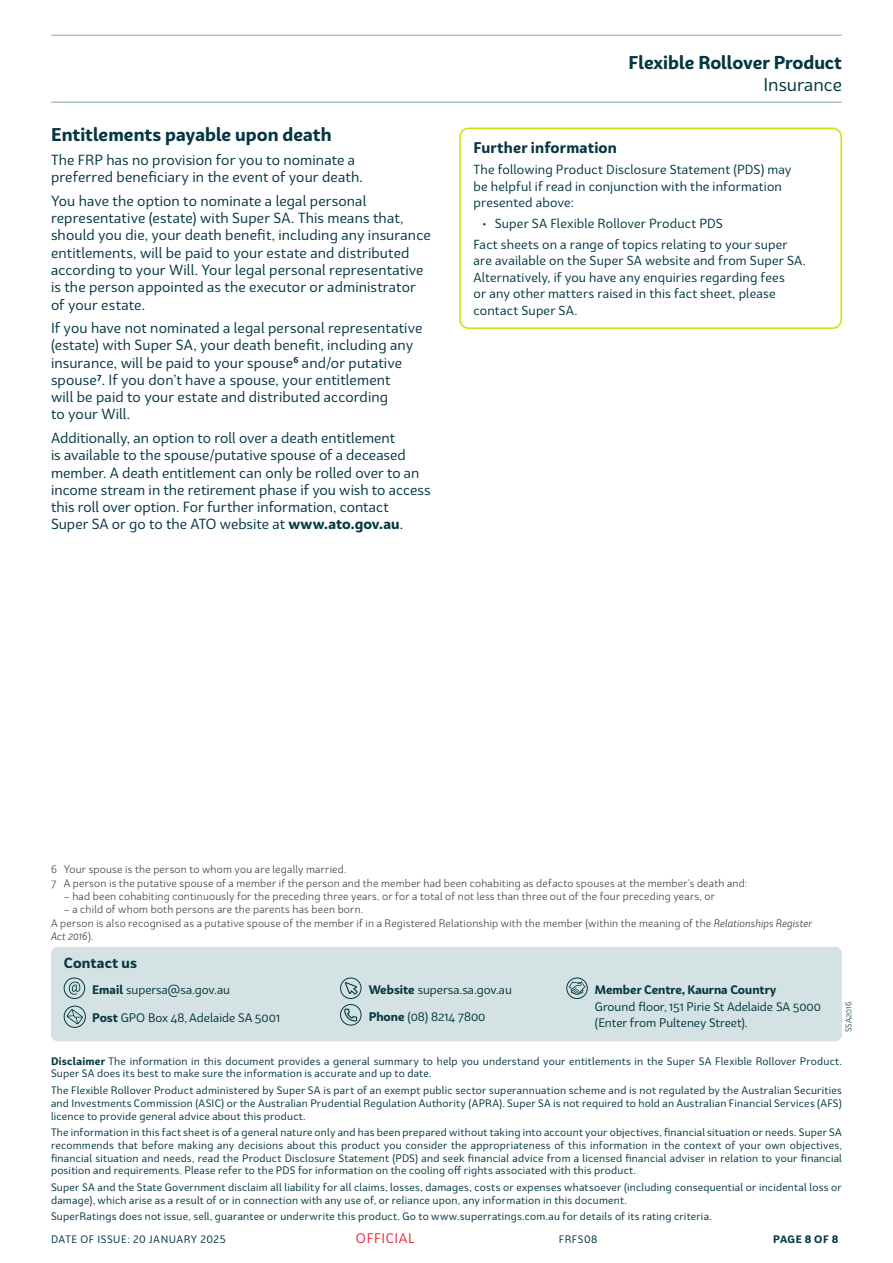
<style>
.page{position:relative;width:893px;height:1263px;background:#fff}
.page>*{position:absolute;margin:0;border:0;box-sizing:border-box;transform-origin:0 0}
.t1{font:700 18px "Bw Surco";color:#053742}
.t2{font:18px "Bw Surco";color:#053742}
.t3{font:700 15px "Bw Surco";letter-spacing:.01em;color:#053742}
.t4{font:14.25px/17.2px "Bw Surco";letter-spacing:.005em;color:#053742}
.t5{font:700 14.25px "Bw Surco";letter-spacing:.01em;color:#053742}
.t6{font:13.5px "Bw Surco";letter-spacing:.045em;color:#ee283b}
.t7{font:12.75px/16.5px "Bw Surco";letter-spacing:.015em;color:#053742}
.t8{font:12px/16.5px "Bw Surco";color:#053742}
.t9{font:700 12px "Bw Surco";color:#053742}
.t10{font:10.5px/12.6px "Bw Surco";letter-spacing:.02em;color:#053742}
.t11{font:10.5px/14.7px "Bw Surco";letter-spacing:.02em;color:#333}
.t12{font:italic 10.5px "Bw Surco";letter-spacing:.015em;color:#333}
.t13{font:700 10.5px "Bw Surco";letter-spacing:.045em;color:#053742}
.t14{font:8.25px "Bw Surco";letter-spacing:.025em;color:#053742}
.s1{font-weight:700}
.s2{font-style:italic}
.s3{font-style:normal}
</style>
<div class="page">
<hr style="left:52px;top:35px;width:789px;height:1px;background:#abc5c7">
<hr style="left:52px;top:101px;width:789px;height:2px;background:#abc5c7">
<div style="left:51px;top:947px;width:791px;height:94px;background:#d5e2e3;border-radius:7px"></div>
<svg style="left:69px;top:982px;width:11px;height:13px"></svg>
<div style="left:64px;top:977px;width:21px;height:22px;border:1px solid #053742;border-radius:50%"></div>
<div style="left:340px;top:977px;width:21px;height:22px;border:1px solid #053742;border-radius:50%"></div>
<svg style="left:344px;top:981px;width:15px;height:14px"></svg>
<div style="left:566px;top:977px;width:22px;height:22px;border:1px solid #053742;border-radius:50%"></div>
<svg style="left:568px;top:981px;width:18px;height:14px"></svg>
<div style="left:64px;top:1006px;width:22px;height:22px;border:1px solid #053742;border-radius:50%"></div>
<svg style="left:66px;top:1009px;width:17px;height:15px"></svg>
<div style="left:340px;top:1004px;width:21px;height:21px;border:1px solid #053742;border-radius:50%"></div>
<svg style="left:344px;top:1008px;width:14px;height:14px"></svg>
<div style="left:459px;top:128px;width:383px;height:201px;border:2px solid #c4e500;border-radius:9px"></div>
<h1 class="t1" style="left:51px;top:122px;width:282px">Entitlements payable upon death</h1>
<h3 class="t4" style="left:51px;top:151px;width:313px">The FRP has no provision for you to nominate a preferred beneficiary in the event of your death.</h3>
<p class="t4" style="left:51px;top:192px;width:381px">You have the option to nominate a legal personal representative (estate) with Super SA. This means that, should you die, your death benefit, including any insurance entitlements, will be paid to your estate and distributed according to your Will. Your legal personal representative is the person appointed as the executor or administrator of your estate.</p>
<p class="t4" style="left:51px;top:319px;width:373px">If you have not nominated a legal personal representative (estate) with Super SA, your death benefit, including any insurance, will be paid to your spouse<sup>6</sup> and/or putative spouse<sup>7</sup>. If you don’t have a spouse, your entitlement<br>will be paid to your estate and distributed according<br>to your Will.</p>
<p class="t4" style="left:51px;top:429px;width:381px">Additionally, an option to roll over a death entitlement<br>is available to the spouse/putative spouse of a deceased member. A death entitlement can only be rolled over to an income stream in the retirement phase if you wish to access this roll over option. For further information, contact<br>Super SA or go to the ATO website at <span class="s1">www.ato.gov.au</span>.</p>
<h1 class="t1" style="left:629px;top:50px;width:215px">Flexible Rollover Product</h1>
<h1 class="t2" style="left:763px;top:72px;width:80px">Insurance</h1>
<h2 class="t3" style="left:473px;top:137px;width:145px">Further information</h2>
<p class="t7" style="left:473px;top:161px;width:320px">The following Product Disclosure Statement (PDS) may be helpful if read in conjunction with the information presented above:</p>
<p class="t7" style="left:473px;top:213px;width:316px;line-height:20.7px;text-indent:9px">• Super SA Flexible Rollover Product PDS<br>Fact sheets on a range of topics relating to your super</p>
<p class="t7" style="left:473px;top:252px;width:334px">are available on the Super SA website and from Super SA.<br>Alternatively, if you have any enquiries regarding fees<br>or any other matters raised in this fact sheet, please contact Super SA.</p>
<p class="t11" style="left:51px;top:861px;width:698px">6 Your spouse is the person to whom you are legally married.<br>7 A person is the putative spouse of a member if the person and the member had been cohabiting as defacto spouses at the member’s death and:</p>
<p class="t11" style="left:64px;top:888px;width:653px">– had been cohabiting continuously for the preceding three years, or for a total of not less than three out of the four preceding years, or</p>
<p class="t11" style="left:51px;top:901px;width:763px;text-indent:13px">– a child of whom both persons are the parents has been born.<br>A person is also recognised as a putative spouse of the member if in a Registered Relationship with the member (within the meaning of the <span class="s2">Relationships Register</span></p>
<p class="t12" style="left:51px;top:929px;width:44px">Act 2016<span class="s3">).</span></p>
<h3 class="t5" style="left:64px;top:953px;width:75px">Contact us</h3>
<p class="t8" style="left:92px;top:981px;width:139px"><span class="s1">Email</span> supersa@sa.gov.au</p>
<p class="t8" style="left:369px;top:981px;width:145px"><span class="s1">Website</span> supersa.sa.gov.au</p>
<p class="t9" style="left:595px;top:982px;width:183px">Member Centre, Kaurna Country</p>
<p class="t8" style="left:595px;top:998px;width:228px">Ground floor, 151 Pirie St Adelaide SA 5000 (Enter from Pulteney Street).</p>
<p class="t8" style="left:92px;top:1009px;width:189px"><span class="s1">Post</span> GPO Box 48, Adelaide SA 5001</p>
<p class="t8" style="left:369px;top:1008px;width:118px"><span class="s1">Phone</span> (08) 8214 7800</p>
<p class="t14" style="left:843px;top:1032px;width:33px;rotate:-90deg">SSA2016</p>
<p class="t10" style="left:51px;top:1054px;width:792px"><span class="s1">Disclaimer</span> The information in this document provides a general summary to help you understand your entitlements in the Super SA Flexible Rollover Product.<br>Super SA does its best to make sure the information is accurate and up to date.</p>
<p class="t10" style="left:51px;top:1084px;width:792px;text-align:justify">The Flexible Rollover Product administered by Super SA is part of an exempt public sector superannuation scheme and is not regulated by the Australian Securities and Investments Commission (ASIC) or the Australian Prudential Regulation Authority (APRA). Super SA is not required to hold an Australian Financial Services (AFS) licence to provide general advice about this product.</p>
<p class="t10" style="left:51px;top:1126px;width:792px;text-align:justify">The information in this fact sheet is of a general nature only and has been prepared without taking into account your objectives, financial situation or needs. Super SA recommends that before making any decisions about this product you consider the appropriateness of this information in the context of your own objectives, financial situation and needs, read the Product Disclosure Statement (PDS) and seek financial advice from a licensed financial adviser in relation to your financial position and requirements. Please refer to the PDS for information on the cooling off rights associated with this product.</p>
<p class="t10" style="left:51px;top:1180px;width:792px">Super SA and the State Government disclaim all liability for all claims, losses, damages, costs or expenses whatsoever (including consequential or incidental loss or damage), which arise as a result of or in connection with any use of, or reliance upon, any information in this document.</p>
<p class="t10" style="left:51px;top:1205px;width:662px;line-height:22.2px">SuperRatings does not issue, sell, guarantee or underwrite this product. Go to www.superratings.com.au for details of its rating criteria.<br>DATE OF ISSUE: 20 JANUARY 2025</p>
<p class="t6" style="left:356px;top:1229px;width:60px">OFFICIAL</p>
<p class="t10" style="left:559px;top:1232px;width:40px">FRFS08</p>
<p class="t13" style="left:773px;top:1231px;width:67px">PAGE 8 OF 8</p>
</div>
